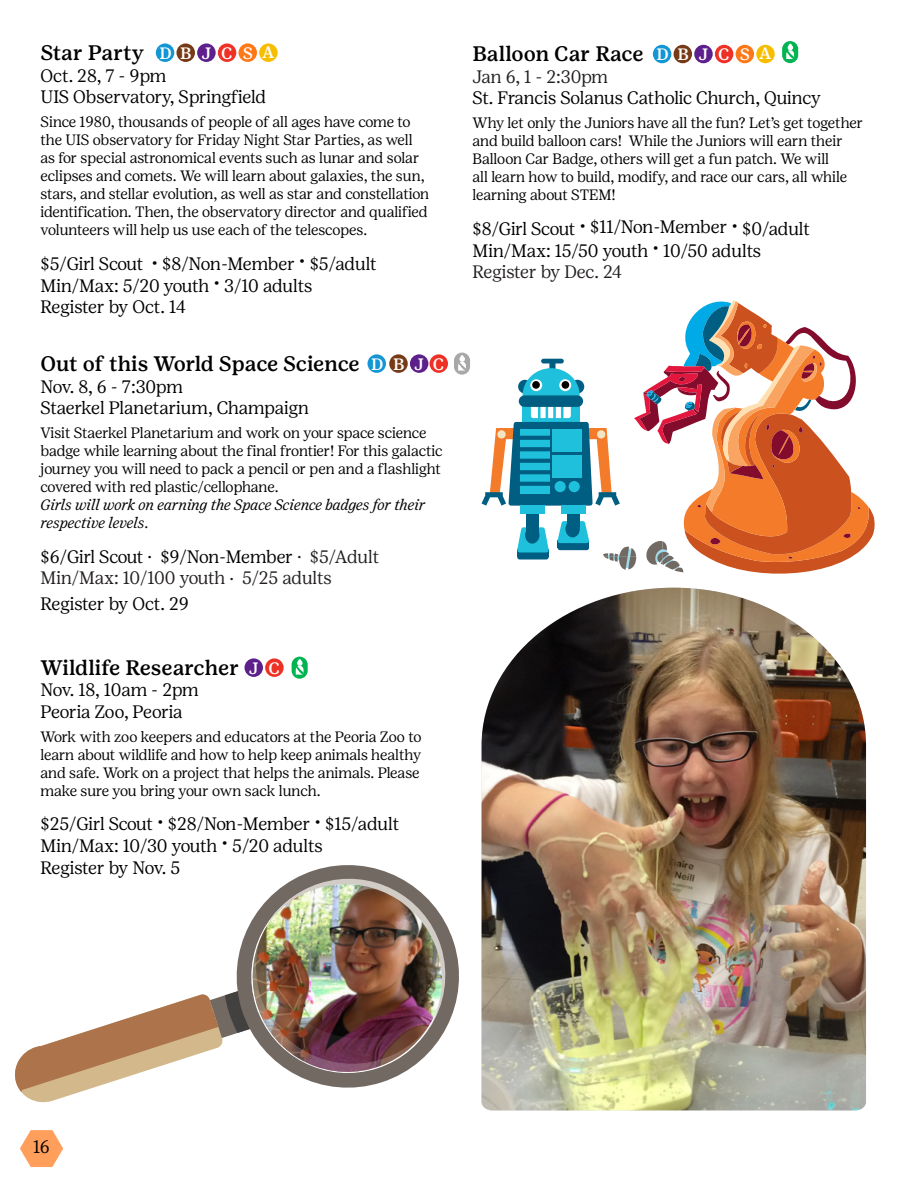
<style>
.page{position:relative;width:918px;height:1188px;background:#fff}
.page>*{position:absolute;margin:0;border:0;box-sizing:border-box;transform-origin:0 0}
.t1{font:500 21px "Girl Scout Text";letter-spacing:-.005em;color:#000}
.t2{font:300 18px/21.6px "Girl Scout Display";letter-spacing:-.005em;color:#000}
.t3{font:300 18px/21.6px "Girl Scout Display";letter-spacing:-.01em;color:#231f20}
.t4{font:500 16.5px "Girl Scout Text";letter-spacing:.59em;color:#fff}
.t5{font:300 15px/18px "Girl Scout Display";color:#000}
.t6{font:italic 300 15px/18px "Girl Scout Display";color:#000}
.s1{font-style:normal}
.s2{color:#000}
</style>
<div class="page">
<div style="left:389px;top:354px;width:19px;height:19px;background:#763a16;border-radius:50%"></div>
<div style="left:410px;top:354px;width:18px;height:19px;background:#5c1f8b;border-radius:50%"></div>
<div style="left:245px;top:658px;width:18px;height:19px;background:#5c1f8b;border-radius:50%"></div>
<div style="left:265px;top:658px;width:19px;height:19px;background:#ee3124;border-radius:50%"></div>
<svg style="left:292px;top:657px;width:16px;height:22px"></svg>
<svg style="left:296px;top:659px;width:8px;height:16px"></svg>
<svg style="left:482px;top:300px;width:393px;height:274px"></svg>
<svg style="left:328px;top:865px;width:131px;height:155px"></svg>
<img style="left:15px;top:867px;width:435px;height:236px">
<img style="left:482px;top:588px;width:384px;height:522px">
<div style="left:454px;top:353px;width:16px;height:22px;background:#a8a8a8;border-radius:8px"></div>
<svg style="left:458px;top:355px;width:8px;height:16px"></svg>
<div style="left:653px;top:45px;width:18px;height:18px;background:#1496d4;border-radius:50%"></div>
<div style="left:674px;top:45px;width:18px;height:18px;background:#763a16;border-radius:50%"></div>
<div style="left:694px;top:45px;width:19px;height:18px;background:#5c1f8b;border-radius:50%"></div>
<div style="left:715px;top:45px;width:18px;height:18px;background:#ee3124;border-radius:50%"></div>
<div style="left:736px;top:45px;width:18px;height:18px;background:#ff7818;border-radius:50%"></div>
<div style="left:756px;top:45px;width:19px;height:18px;background:#f7be00;border-radius:50%"></div>
<div style="left:782px;top:41px;width:16px;height:22px;background:#00b451;border-radius:8px"></div>
<svg style="left:786px;top:44px;width:9px;height:16px"></svg>
<div style="left:156px;top:43px;width:18px;height:19px;background:#1496d4;border-radius:50%"></div>
<div style="left:176px;top:43px;width:19px;height:19px;background:#763a16;border-radius:50%"></div>
<div style="left:197px;top:43px;width:19px;height:19px;background:#5c1f8b;border-radius:50%"></div>
<div style="left:218px;top:43px;width:18px;height:19px;background:#ee3124;border-radius:50%"></div>
<div style="left:239px;top:43px;width:18px;height:19px;background:#ff7818;border-radius:50%"></div>
<div style="left:259px;top:43px;width:19px;height:19px;background:#f7be00;border-radius:50%"></div>
<div style="left:368px;top:354px;width:18px;height:19px;background:#1496d4;border-radius:50%"></div>
<div style="left:430px;top:354px;width:18px;height:19px;background:#ee3124;border-radius:50%"></div>
<svg style="left:20px;top:1130px;width:43px;height:37px"></svg>
<h1 class="t1" style="left:40px;top:41px;width:105px">Star Party</h1>
<p class="t2" style="left:40px;top:65px;width:227px">Oct. 28, 7 - 9pm<br>UIS Observatory, Springfield</p>
<p class="t5" style="left:40px;top:113px;width:390px">Since 1980, thousands of people of all ages have come to the UIS observatory for Friday Night Star Parties, as well as for special astronomical events such as lunar and solar eclipses and comets. We will learn about galaxies, the sun, stars, and stellar evolution, as well as star and constellation identification. Then, the observatory director and qualified volunteers will help us use each of the telescopes.</p>
<p class="t2" style="left:40px;top:253px;width:338px">$5/Girl Scout • $8/Non-Member • $5/adult<br>Min/Max: 5/20 youth • 3/10 adults<br>Register by Oct. 14</p>
<h1 class="t1" style="left:40px;top:352px;width:321px">Out of this World Space Science</h1>
<p class="t2" style="left:40px;top:376px;width:270px">Nov. 8, 6 - 7:30pm<br>Staerkel Planetarium, Champaign</p>
<p class="t5" style="left:40px;top:424px;width:404px">Visit Staerkel Planetarium and work on your space science badge while learning about the final frontier! For this galactic journey you will need to pack a pencil or pen and a flashlight covered with red plastic/cellophane.</p>
<p class="t6" style="left:40px;top:496px;width:386px">Girls will work on earning the Space Science badges for their respective levels<span class="s1">.</span></p>
<p class="t3" style="left:40px;top:546px;width:340px"><span class="s2">$6/Girl Scout </span><sup>.</sup> <span class="s2">$9/Non-Member</span> . $5/Adult<br>Min/Max: 10/100 youth . 5/25 adults</p>
<p class="t2" style="left:40px;top:593px;width:150px">Register by Oct. 29</p>
<h1 class="t1" style="left:472px;top:42px;width:173px">Balloon Car Race</h1>
<p class="t3" style="left:472px;top:66px;width:137px">Jan 6, 1 - 2:30pm</p>
<p class="t2" style="left:472px;top:87px;width:350px">St. Francis Solanus Catholic Church, Quincy</p>
<p class="t5" style="left:472px;top:114px;width:392px">Why let only the Juniors have all the fun? Let’s get together and build balloon cars! While the Juniors will earn their Balloon Car Badge, others will get a fun patch. We will<br>all learn how to build, modify, and race our cars, all while learning about STEM!</p>
<p class="t2" style="left:472px;top:218px;width:339px">$8/Girl Scout • $11/Non-Member • $0/adult<br>Min/Max: 15/50 youth • 10/50 adults</p>
<p class="t3" style="left:472px;top:261px;width:151px">Register by Dec. 24</p>
<p class="t4" style="left:159px;top:44px;width:116px">DBJCSA</p>
<p class="t4" style="left:657px;top:45px;width:116px">DBJCSA</p>
<p class="t4" style="left:371px;top:355px;width:14px">D</p>
<p class="t4" style="left:433px;top:355px;width:13px">C</p>
<p class="t4" style="left:393px;top:355px;width:33px">B J</p>
<h1 class="t1" style="left:40px;top:655px;width:200px">Wildlife Researcher</h1>
<p class="t2" style="left:40px;top:679px;width:160px">Nov. 18, 10am - 2pm<br>Peoria Zoo, Peoria</p>
<p class="t5" style="left:40px;top:728px;width:382px">Work with zoo keepers and educators at the Peoria Zoo to learn about wildlife and how to help keep animals healthy and safe. Work on a project that helps the animals. Please make sure you bring your own sack lunch.</p>
<p class="t2" style="left:40px;top:813px;width:360px">$25/Girl Scout • $28/Non-Member • $15/adult<br>Min/Max: 10/30 youth • 5/20 adults<br>Register by Nov. 5</p>
<p class="t4" style="left:249px;top:659px;width:33px">J C</p>
<p class="t2" style="left:33px;top:1136px;width:19px">16</p>
</div>
